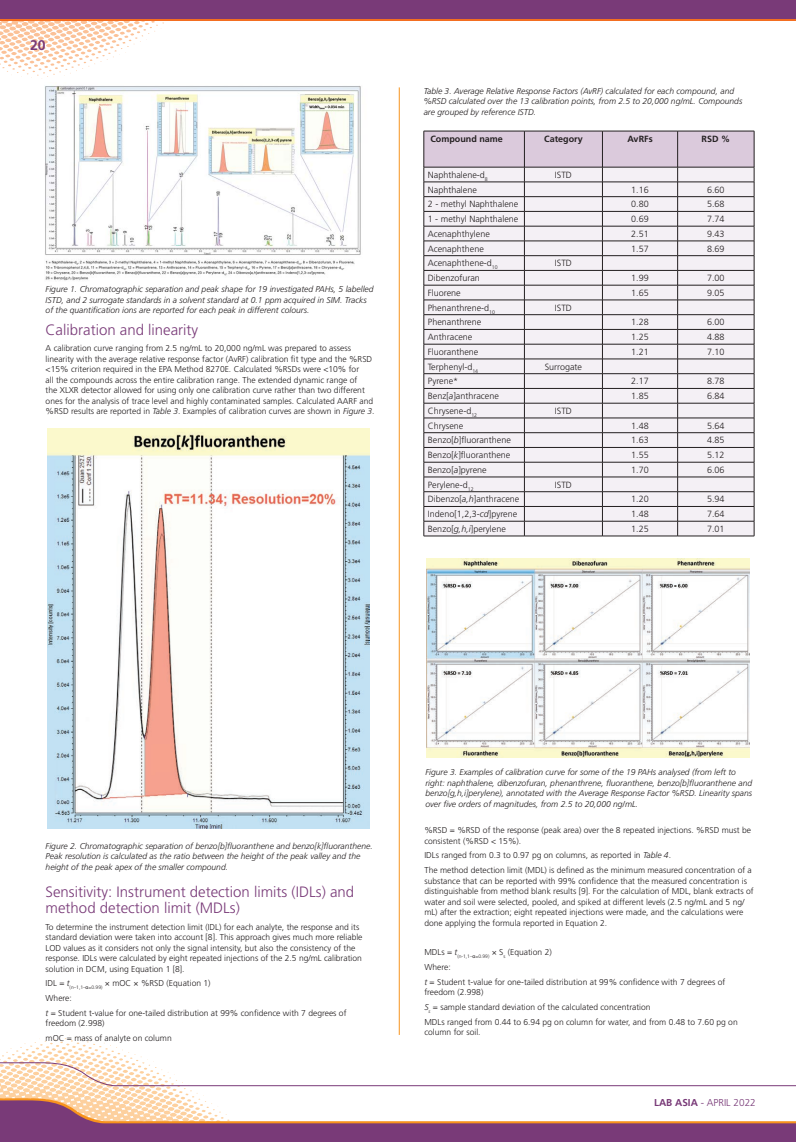
<style>
.page{position:relative;width:796px;height:1142px;background:#fff}
.page>*{position:absolute;margin:0;border:0;box-sizing:border-box;transform-origin:0 0}
.t1{font:300 15px/16px "Frutiger";color:#793a78}
.t2{font:700 14px "Frutiger";color:#793a78}
.t3{font:300 10px "Frutiger";color:#793a78}
.t4{font:300 9px "Frutiger";color:#231f20}
.t5{font:700 9px "Frutiger";color:#231f20}
.t6{font:300 8.5px/10.5px "Frutiger";color:#231f20}
.t7{font:italic 300 8.5px/10.5px "Frutiger";color:#231f20}
.s1{font-style:italic}
.s2{font-weight:700}
</style>
<div class="page">
<hr style="left:398px;top:87px;width:1px;height:948px;background:#f7931d">
<div style="left:0;top:0;width:795px;height:20px;background:#793a78"></div>
<img style="left:45px;top:86px;width:316px;height:195px">
<img style="left:48px;top:428px;width:321px;height:400px">
<img style="left:426px;top:558px;width:322px;height:199px">
<svg style="left:423px;top:131px;width:331px;height:405px"></svg>
<hr style="left:423px;top:536px;width:101px;height:1px;background:#231f20">
<hr style="left:524px;top:536px;width:78px;height:1px;background:#231f20">
<hr style="left:602px;top:536px;width:75px;height:1px;background:#231f20">
<hr style="left:677px;top:536px;width:77px;height:1px;background:#231f20">
<svg style="left:0;top:19px;width:203px;height:60px"></svg>
<svg style="left:0;top:1035px;width:796px;height:107px"></svg>
<h2 class="t2" style="left:30px;top:37px;width:17px">20</h2>
<p class="t7" style="left:46px;top:284px;width:329px">Figure 1. Chromatographic separation and peak shape for 19 investigated PAHs, 5 labelled<br>ISTD, and 2 surrogate standards in a solvent standard at 0.1 ppm acquired in SIM. Tracks of the quantification ions are reported for each peak in different colours.</p>
<h1 class="t1" style="left:46px;top:322px;width:154px">Calibration and linearity</h1>
<p class="t6" style="left:46px;top:343px;width:330px">A calibration curve ranging from 2.5 ng/mL to 20,000 ng/mL was prepared to assess linearity with the average relative response factor (AvRF) calibration fit type and the %RSD &lt;15% criterion required in the EPA Method 8270E. Calculated %RSDs were &lt;10% for<br>all the compounds across the entire calibration range. The extended dynamic range of<br>the XLXR detector allowed for using only one calibration curve rather than two different ones for the analysis of trace level and highly contaminated samples. Calculated AARF and %RSD results are reported in <span class="s1">Table 3</span>. Examples of calibration curves are shown in <span class="s1">Figure 3</span>.</p>
<p class="t7" style="left:423px;top:86px;width:320px">Table 3. Average Relative Response Factors (AvRF) calculated for each compound, and %RSD calculated over the 13 calibration points, from 2.5 to 20,000 ng/mL. Compounds are grouped by reference ISTD.</p>
<p class="t5" style="left:430px;top:133px;width:74px">Compound name</p>
<p class="t5" style="left:544px;top:133px;width:40px">Category</p>
<p class="t5" style="left:627px;top:133px;width:27px">AvRFs</p>
<p class="t5" style="left:701px;top:133px;width:30px">RSD %</p>
<p class="t4" style="left:427px;top:170px;width:61px">Naphthalene-d<sub>8</sub></p>
<p class="t4" style="left:554px;top:170px;width:19px">ISTD</p>
<p class="t4" style="left:427px;top:184px;width:51px">Naphthalene</p>
<p class="t4" style="left:631px;top:184px;width:19px">1.16</p>
<p class="t4" style="left:706px;top:184px;width:19px">6.60</p>
<p class="t4" style="left:427px;top:199px;width:92px">2 - methyl Naphthalene</p>
<p class="t4" style="left:631px;top:199px;width:19px">0.80</p>
<p class="t4" style="left:706px;top:199px;width:19px">5.68</p>
<p class="t4" style="left:427px;top:214px;width:92px">1 - methyl Naphthalene</p>
<p class="t4" style="left:631px;top:214px;width:19px">0.69</p>
<p class="t4" style="left:706px;top:214px;width:19px">7.74</p>
<p class="t4" style="left:427px;top:229px;width:64px">Acenaphthylene</p>
<p class="t4" style="left:631px;top:229px;width:19px">2.51</p>
<p class="t4" style="left:706px;top:229px;width:19px">9.43</p>
<p class="t4" style="left:427px;top:243px;width:58px">Acenaphthene</p>
<p class="t4" style="left:631px;top:243px;width:19px">1.57</p>
<p class="t4" style="left:706px;top:243px;width:19px">8.69</p>
<p class="t4" style="left:427px;top:258px;width:71px">Acenaphthene-d<sub>10</sub></p>
<p class="t4" style="left:554px;top:258px;width:19px">ISTD</p>
<p class="t4" style="left:427px;top:273px;width:54px">Dibenzofuran</p>
<p class="t4" style="left:631px;top:273px;width:19px">1.99</p>
<p class="t4" style="left:706px;top:273px;width:19px">7.00</p>
<p class="t4" style="left:427px;top:288px;width:34px">Fluorene</p>
<p class="t4" style="left:631px;top:288px;width:19px">1.65</p>
<p class="t4" style="left:706px;top:288px;width:19px">9.05</p>
<p class="t4" style="left:427px;top:302px;width:69px">Phenanthrene-d<sub>10</sub></p>
<p class="t4" style="left:554px;top:302px;width:19px">ISTD</p>
<p class="t4" style="left:427px;top:317px;width:55px">Phenanthrene</p>
<p class="t4" style="left:631px;top:317px;width:19px">1.28</p>
<p class="t4" style="left:706px;top:317px;width:19px">6.00</p>
<p class="t4" style="left:427px;top:332px;width:46px">Anthracene</p>
<p class="t4" style="left:631px;top:332px;width:19px">1.25</p>
<p class="t4" style="left:706px;top:332px;width:19px">4.88</p>
<p class="t4" style="left:427px;top:347px;width:52px">Fluoranthene</p>
<p class="t4" style="left:631px;top:347px;width:19px">1.21</p>
<p class="t4" style="left:706px;top:347px;width:19px">7.10</p>
<p class="t4" style="left:427px;top:361px;width:52px">Terphenyl-d<sub>14</sub></p>
<p class="t4" style="left:544px;top:361px;width:39px">Surrogate</p>
<p class="t4" style="left:427px;top:376px;width:32px">Pyrene*</p>
<p class="t4" style="left:631px;top:376px;width:19px">2.17</p>
<p class="t4" style="left:706px;top:376px;width:19px">8.78</p>
<p class="t4" style="left:427px;top:391px;width:73px">Benz[<span class="s1">a</span>]anthracene</p>
<p class="t4" style="left:631px;top:391px;width:19px">1.85</p>
<p class="t4" style="left:706px;top:391px;width:19px">6.84</p>
<p class="t4" style="left:427px;top:406px;width:51px">Chrysene-d<sub>12</sub></p>
<p class="t4" style="left:554px;top:406px;width:19px">ISTD</p>
<p class="t4" style="left:427px;top:420px;width:37px">Chrysene</p>
<p class="t4" style="left:631px;top:420px;width:19px">1.48</p>
<p class="t4" style="left:706px;top:420px;width:19px">5.64</p>
<p class="t4" style="left:427px;top:435px;width:85px">Benzo[<span class="s1">b</span>]fluoranthene</p>
<p class="t4" style="left:631px;top:435px;width:19px">1.63</p>
<p class="t4" style="left:706px;top:435px;width:19px">4.85</p>
<p class="t4" style="left:427px;top:450px;width:84px">Benzo[<span class="s1">k</span>]fluoranthene</p>
<p class="t4" style="left:631px;top:450px;width:19px">1.55</p>
<p class="t4" style="left:706px;top:450px;width:19px">5.12</p>
<p class="t4" style="left:427px;top:465px;width:60px">Benzo[<span class="s1">a</span>]pyrene</p>
<p class="t4" style="left:631px;top:465px;width:19px">1.70</p>
<p class="t4" style="left:706px;top:465px;width:19px">6.06</p>
<p class="t4" style="left:427px;top:479px;width:47px">Perylene-d<sub>12</sub></p>
<p class="t4" style="left:554px;top:479px;width:19px">ISTD</p>
<p class="t4" style="left:427px;top:494px;width:93px">Dibenzo[<span class="s1">a,h</span>]anthracene</p>
<p class="t4" style="left:631px;top:494px;width:19px">1.20</p>
<p class="t4" style="left:706px;top:494px;width:19px">5.94</p>
<p class="t4" style="left:427px;top:509px;width:91px">Indeno[1,2,3-<span class="s1">cd</span>]pyrene</p>
<p class="t4" style="left:631px;top:509px;width:19px">1.48</p>
<p class="t4" style="left:706px;top:509px;width:19px">7.64</p>
<p class="t4" style="left:427px;top:524px;width:80px">Benzo[<span class="s1">g,h,i</span>]perylene</p>
<p class="t4" style="left:631px;top:524px;width:19px">1.25</p>
<p class="t4" style="left:706px;top:524px;width:19px">7.01</p>
<p class="t7" style="left:46px;top:841px;width:328px">Figure 2. Chromatographic separation of benzo[b]fluoranthene and benzo[k]fluoranthene.<br>Peak resolution is calculated as the ratio between the height of the peak valley and the height of the peak apex of the smaller compound.</p>
<h1 class="t1" style="left:46px;top:884px;width:310px">Sensitivity: Instrument detection limits (IDLs) and method detection limit (MDLs)</h1>
<p class="t6" style="left:46px;top:921px;width:318px">To determine the instrument detection limit (IDL) for each analyte, the response and its standard deviation were taken into account [8]. This approach gives much more reliable LOD values as it considers not only the signal intensity, but also the consistency of the response. IDLs were calculated by eight repeated injections of the 2.5 ng/mL calibration solution in DCM, using Equation 1 [8].</p>
<p class="t6" style="left:46px;top:976px;width:302px;line-height:14.8px">IDL = <span class="s1">t</span><sub>(n–1,1–</sub><sub>α</sub><sub>=0.99)</sub> × mOC × %RSD (Equation 1)<br>Where:<br><span class="s1">t</span> = Student t-value for one-tailed distribution at 99% confidence with 7 degrees of</p>
<p class="t6" style="left:46px;top:1016px;width:128px;line-height:14.8px">freedom (2.998)<br>mOC = mass of analyte on column</p>
<p class="t7" style="left:425px;top:767px;width:328px">Figure 3. Examples of calibration curve for some of the 19 PAHs analysed (from left to right: naphthalene, dibenzofuran, phenanthrene, fluoranthene, benzo[b]fluoranthene and benzo[g,h,i]perylene), annotated with the Average Response Factor %RSD. Linearity spans over five orders of magnitudes, from 2.5 to 20,000 ng/mL.</p>
<p class="t6" style="left:424px;top:825px;width:328px">%RSD = %RSD of the response (peak area) over the 8 repeated injections. %RSD must be consistent (%RSD &lt; 15%).</p>
<p class="t6" style="left:424px;top:848px;width:329px;line-height:14.8px">IDLs ranged from 0.3 to 0.97 pg on columns, as reported in <span class="s1">Table 4</span>.<br>The method detection limit (MDL) is defined as the minimum measured concentration of a</p>
<p class="t6" style="left:424px;top:875px;width:330px">substance that can be reported with 99% confidence that the measured concentration is distinguishable from method blank results [9]. For the calculation of MDL, blank extracts of water and soil were selected, pooled, and spiked at different levels (2.5 ng/mL and 5 ng/ mL) after the extraction; eight repeated injections were made, and the calculations were done applying the formula reported in Equation 2.</p>
<p class="t6" style="left:424px;top:945px;width:302px;line-height:14.8px">MDLs = <span class="s1">t</span><sub>(n-1,1–</sub><sub>α</sub><sub>=0.99)</sub> × S<sub>s</sub> (Equation 2)<br>Where:<br><span class="s1">t</span> = Student t-value for one-tailed distribution at 99% confidence with 7 degrees of</p>
<p class="t6" style="left:424px;top:985px;width:315px;line-height:14.8px">freedom (2.998)<br><span class="s1">S</span><sub>s</sub> = sample standard deviation of the calculated concentration<br>MDLs ranged from 0.44 to 6.94 pg on column for water, and from 0.48 to 7.60 pg on</p>
<p class="t6" style="left:424px;top:1027px;width:58px">column for soil.</p>
<p class="t3" style="left:653px;top:1097px;width:103px"><span class="s2">LAB ASIA</span> - APRIL 2022</p>
</div>
